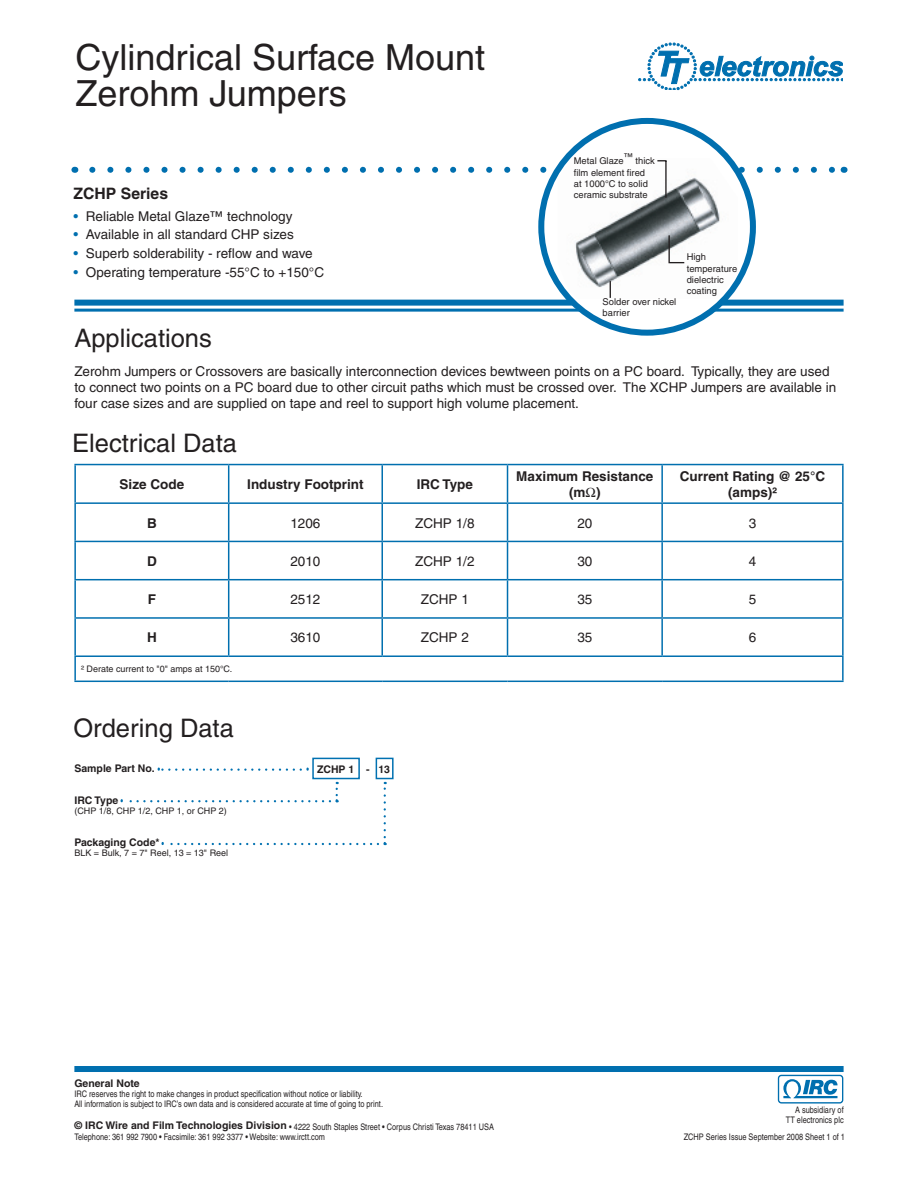
<style>
.page{position:relative;width:918px;height:1188px;background:#fff}
.page>*{position:absolute;margin:0;border:0;box-sizing:border-box;transform-origin:0 0}
.t1{font:36px/36px "Helvetica";color:#231f20}
.t2{font:25.5px "Helvetica";color:#231f20}
.t3{font:700 15.75px "Helvetica";color:#231f20}
.t4{font:13.5px/16.2px "Helvetica";color:#231f20}
.t5{font:700 13.5px/16.2px "Helvetica";color:#231f20;text-align:center}
.t6{font:700 10.5px "Helvetica";color:#231f20}
.t7{font:9.3px/11.2px "Helvetica";color:#231f20}
.t8{font:condensed 9px/10.5px "Helvetica";color:#231f20}
.t9{font:9px "Helvetica";color:#231f20}
.s1{color:#006faf}
.s2{font-weight:700;font-stretch:normal;font-size:10.5px}
</style>
<div class="page">
<svg style="left:92px;top:167px;width:743px;height:6px"></svg>
<div style="left:74px;top:1066px;width:770px;height:6px;background:#006faf"></div>
<svg style="left:778px;top:1075px;width:65px;height:29px"></svg>
<hr style="left:74px;top:309px;width:770px;height:3px;background:#006faf">
<div style="left:74px;top:300px;width:770px;height:6px;background:#006faf"></div>
<svg style="left:541px;top:121px;width:212px;height:212px"></svg>
<div style="left:538px;top:118px;width:218px;height:218px;border:6px solid #006faf;border-radius:50%"></div>
<svg style="left:638px;top:43px;width:205px;height:47px"></svg>
<img style="left:558px;top:158px;width:179px;height:141px">
<hr style="left:668px;top:235px;width:2px;height:28px;background:#231f20">
<svg style="left:670px;top:262px;width:14px;height:1px"></svg>
<hr style="left:665px;top:161px;width:2px;height:37px;background:#231f20">
<svg style="left:610px;top:281px;width:1px;height:17px"></svg>
<hr style="left:74px;top:464px;width:155px;height:1px;background:#006faf">
<hr style="left:74px;top:465px;width:2px;height:37px;background:#006faf">
<hr style="left:229px;top:464px;width:153px;height:1px;background:#006faf">
<hr style="left:228px;top:465px;width:1px;height:37px;background:#006faf">
<hr style="left:382px;top:464px;width:126px;height:1px;background:#006faf">
<hr style="left:381px;top:465px;width:2px;height:37px;background:#006faf">
<hr style="left:508px;top:464px;width:154px;height:1px;background:#006faf">
<hr style="left:507px;top:465px;width:1px;height:37px;background:#006faf">
<hr style="left:662px;top:464px;width:182px;height:1px;background:#006faf">
<hr style="left:661px;top:465px;width:2px;height:37px;background:#006faf">
<hr style="left:842px;top:465px;width:2px;height:37px;background:#006faf">
<hr style="left:74px;top:502px;width:155px;height:2px;background:#006faf">
<hr style="left:74px;top:504px;width:2px;height:37px;background:#006faf">
<hr style="left:229px;top:502px;width:153px;height:2px;background:#006faf">
<hr style="left:228px;top:504px;width:1px;height:37px;background:#006faf">
<hr style="left:382px;top:502px;width:126px;height:2px;background:#006faf">
<hr style="left:381px;top:504px;width:2px;height:37px;background:#006faf">
<hr style="left:508px;top:502px;width:154px;height:2px;background:#006faf">
<hr style="left:507px;top:504px;width:1px;height:37px;background:#006faf">
<hr style="left:662px;top:502px;width:182px;height:2px;background:#006faf">
<hr style="left:661px;top:504px;width:2px;height:37px;background:#006faf">
<hr style="left:842px;top:504px;width:2px;height:37px;background:#006faf">
<hr style="left:74px;top:541px;width:155px;height:1px;background:#006faf">
<hr style="left:74px;top:542px;width:2px;height:37px;background:#006faf">
<hr style="left:229px;top:541px;width:153px;height:1px;background:#006faf">
<hr style="left:228px;top:542px;width:1px;height:37px;background:#006faf">
<hr style="left:382px;top:541px;width:126px;height:1px;background:#006faf">
<hr style="left:381px;top:542px;width:2px;height:37px;background:#006faf">
<hr style="left:508px;top:541px;width:154px;height:1px;background:#006faf">
<hr style="left:507px;top:542px;width:1px;height:37px;background:#006faf">
<hr style="left:662px;top:541px;width:182px;height:1px;background:#006faf">
<hr style="left:661px;top:542px;width:2px;height:37px;background:#006faf">
<hr style="left:842px;top:542px;width:2px;height:37px;background:#006faf">
<hr style="left:74px;top:579px;width:155px;height:1px;background:#006faf">
<hr style="left:74px;top:580px;width:2px;height:37px;background:#006faf">
<hr style="left:229px;top:579px;width:153px;height:1px;background:#006faf">
<hr style="left:228px;top:580px;width:1px;height:37px;background:#006faf">
<hr style="left:382px;top:579px;width:126px;height:1px;background:#006faf">
<hr style="left:381px;top:580px;width:2px;height:37px;background:#006faf">
<hr style="left:508px;top:579px;width:154px;height:1px;background:#006faf">
<hr style="left:507px;top:580px;width:1px;height:37px;background:#006faf">
<hr style="left:662px;top:579px;width:182px;height:1px;background:#006faf">
<hr style="left:661px;top:580px;width:2px;height:37px;background:#006faf">
<hr style="left:842px;top:580px;width:2px;height:37px;background:#006faf">
<hr style="left:74px;top:617px;width:155px;height:2px;background:#006faf">
<hr style="left:74px;top:619px;width:2px;height:36px;background:#006faf">
<hr style="left:229px;top:617px;width:153px;height:2px;background:#006faf">
<hr style="left:228px;top:619px;width:1px;height:36px;background:#006faf">
<hr style="left:382px;top:617px;width:126px;height:2px;background:#006faf">
<hr style="left:381px;top:619px;width:2px;height:36px;background:#006faf">
<hr style="left:508px;top:617px;width:154px;height:2px;background:#006faf">
<hr style="left:507px;top:619px;width:1px;height:36px;background:#006faf">
<hr style="left:662px;top:617px;width:182px;height:2px;background:#006faf">
<hr style="left:661px;top:619px;width:2px;height:36px;background:#006faf">
<hr style="left:842px;top:619px;width:2px;height:36px;background:#006faf">
<hr style="left:74px;top:655px;width:155px;height:2px;background:#006faf">
<hr style="left:74px;top:657px;width:2px;height:24px;background:#006faf">
<hr style="left:229px;top:655px;width:153px;height:2px;background:#006faf">
<hr style="left:382px;top:655px;width:126px;height:2px;background:#006faf">
<hr style="left:508px;top:655px;width:154px;height:2px;background:#006faf">
<hr style="left:662px;top:655px;width:182px;height:2px;background:#006faf">
<hr style="left:842px;top:657px;width:2px;height:24px;background:#006faf">
<hr style="left:74px;top:681px;width:155px;height:1px;background:#006faf">
<hr style="left:229px;top:681px;width:153px;height:1px;background:#006faf">
<hr style="left:382px;top:681px;width:126px;height:1px;background:#006faf">
<hr style="left:508px;top:681px;width:154px;height:1px;background:#006faf">
<hr style="left:662px;top:681px;width:182px;height:1px;background:#006faf">
<div style="left:312px;top:758px;width:48px;height:21px;border:2px solid #0071b1"></div>
<svg style="left:336px;top:782px;width:2px;height:20px"></svg>
<svg style="left:122px;top:800px;width:208px;height:2px"></svg>
<div style="left:376px;top:758px;width:18px;height:21px;border:2px solid #0071b1"></div>
<svg style="left:163px;top:843px;width:215px;height:2px"></svg>
<svg style="left:159px;top:769px;width:142px;height:2px"></svg>
<svg style="left:384px;top:782px;width:2px;height:55px"></svg>
<h1 class="t1" style="left:76px;top:40px;width:411px">Cylindrical Surface Mount<br>Zerohm Jumpers</h1>
<p class="t3" style="left:74px;top:184px;width:96px">ZCHP Series</p>
<p class="t4" style="left:74px;top:208px;width:220px"><span class="s1">•</span> Reliable Metal Glaze™ technology</p>
<p class="t4" style="left:74px;top:226px;width:222px"><span class="s1">•</span> Available in all standard CHP sizes</p>
<p class="t4" style="left:74px;top:245px;width:241px"><span class="s1">•</span> Superb solderability - reflow and wave</p>
<p class="t4" style="left:74px;top:264px;width:252px"><span class="s1">•</span> Operating temperature -55°C to +150°C</p>
<h2 class="t2" style="left:74px;top:323px;width:139px">Applications</h2>
<p class="t7" style="left:574px;top:155px;width:82px">Metal Glaze™ thick film element fired at 1000°C to solid ceramic substrate</p>
<p class="t7" style="left:603px;top:296px;width:75px">Solder over nickel barrier</p>
<p class="t7" style="left:687px;top:252px;width:52px">High temperature dielectric coating</p>
<p class="t4" style="left:74px;top:363px;width:763px">Zerohm Jumpers or Crossovers are basically interconnection devices bewtween points on a PC board. Typically, they are used to connect two points on a PC board due to other circuit paths which must be crossed over. The XCHP Jumpers are available in four case sizes and are supplied on tape and reel to support high volume placement.</p>
<h2 class="t2" style="left:72px;top:428px;width:166px">Electrical Data</h2>
<p class="t5" style="left:120px;top:476px;width:66px">Size Code</p>
<p class="t5" style="left:247px;top:476px;width:118px">Industry Footprint</p>
<p class="t5" style="left:417px;top:476px;width:58px">IRC Type</p>
<p class="t5" style="left:516px;top:468px;width:139px">Maximum Resistance (m )</p>
<p class="t5" style="left:680px;top:468px;width:147px">Current Rating @ 25°C (amps)²</p>
<p class="t5" style="left:147px;top:514px;width:11px">B</p>
<p class="t4" style="left:290px;top:515px;width:32px">1206</p>
<p class="t4" style="left:415px;top:515px;width:61px">ZCHP 1/8</p>
<p class="t4" style="left:577px;top:515px;width:17px">20</p>
<p class="t4" style="left:749px;top:515px;width:9px">3</p>
<p class="t5" style="left:147px;top:553px;width:11px">D</p>
<p class="t4" style="left:290px;top:553px;width:32px">2010</p>
<p class="t4" style="left:415px;top:553px;width:61px">ZCHP 1/2</p>
<p class="t4" style="left:577px;top:553px;width:17px">30</p>
<p class="t4" style="left:749px;top:553px;width:9px">4</p>
<p class="t5" style="left:148px;top:591px;width:10px">F</p>
<p class="t4" style="left:290px;top:591px;width:32px">2512</p>
<p class="t4" style="left:421px;top:591px;width:50px">ZCHP 1</p>
<p class="t4" style="left:577px;top:591px;width:17px">35</p>
<p class="t4" style="left:749px;top:591px;width:9px">5</p>
<p class="t5" style="left:147px;top:629px;width:11px">H</p>
<p class="t4" style="left:290px;top:629px;width:32px">3610</p>
<p class="t4" style="left:421px;top:629px;width:50px">ZCHP 2</p>
<p class="t4" style="left:577px;top:629px;width:17px">35</p>
<p class="t4" style="left:749px;top:629px;width:9px">6</p>
<p class="t9" style="left:81px;top:664px;width:153px">² Derate current to "0" amps at 150°C.</p>
<h2 class="t2" style="left:73px;top:713px;width:162px">Ordering Data</h2>
<p class="t6" style="left:74px;top:762px;width:82px">Sample Part No.</p>
<p class="t6" style="left:74px;top:794px;width:45px">IRC Type</p>
<p class="t9" style="left:74px;top:806px;width:154px">(CHP 1/8, CHP 1/2, CHP 1, or CHP 2)</p>
<p class="t6" style="left:74px;top:836px;width:87px">Packaging Code*</p>
<p class="t9" style="left:74px;top:848px;width:155px">BLK = Bulk, 7 = 7" Reel, 13 = 13" Reel</p>
<p class="t6" style="left:317px;top:763px;width:74px">ZCHP 1 - 13</p>
<p class="t6" style="left:74px;top:1077px;width:67px">General Note</p>
<p class="t8" style="left:74px;top:1088px;width:310px">IRC reserves the right to make changes in product specification without notice or liability.<br>All information is subject to IRC’s own data and is considered accurate at time of going to print.</p>
<p class="t8" style="left:75px;top:1121px;width:421px"><span class="s2">© IRC Wire and Film Technologies Division</span> • 4222 South Staples Street • Corpus Christi Texas 78411 USA<br>Telephone: 361 992 7900 • Facsimile: 361 992 3377 • Website: www.irctt.com</p>
<p class="t8" style="left:786px;top:1104px;width:59px;text-align:right">A subsidiary of<br>TT electronics plc</p>
<p class="t8" style="left:684px;top:1131px;width:163px">ZCHP Series Issue September 2008 Sheet 1 of 1</p>
</div>
